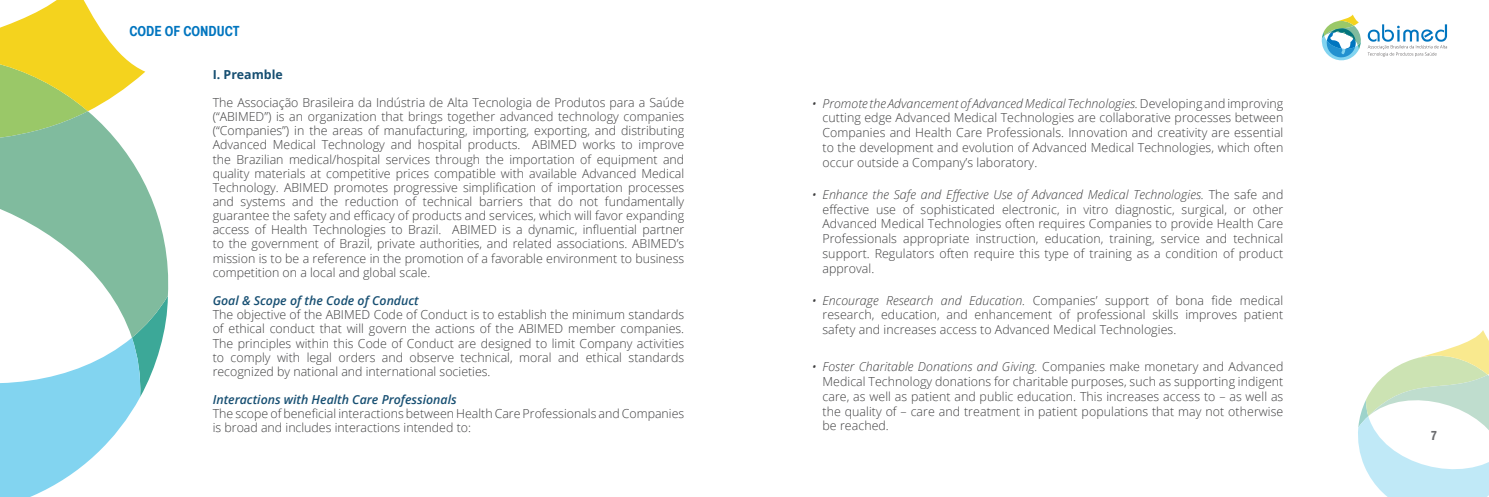
<style>
.page{position:relative;width:1489px;height:497px;background:#fff}
.page>*{position:absolute;margin:0;border:0;box-sizing:border-box;transform-origin:0 0}
.t1{font:15px "Helvetica Medium Condensed Let Plain";color:#0075bf}
.t2{font:13.75px "Helvetica Medium Condensed Let Plain";color:#6c6d70}
.t3{font:300 12.38px/14.1px "Open Sans";color:#3e3e3f;text-align:justify}
.t4{font:italic 600 12.38px "Open Sans";color:#174f72}
.t5{font:700 12.38px "Open Sans";color:#174f72}
.s1{font-style:italic}
</style>
<div class="page">
<svg style="left:0;top:347px;width:161px;height:149px;fill:#82d4f0"></svg>
<svg style="left:41px;top:184px;width:128px;height:163px"></svg>
<svg style="left:0;top:0;width:145px;height:230px"></svg>
<svg style="left:1358px;top:330px;width:130px;height:166px"></svg>
<svg style="left:1367px;top:24px;width:79px;height:33px"></svg>
<svg style="left:1321px;top:15px;width:39px;height:46px"></svg>
<p class="t1" style="left:129px;top:23px;width:112px">CODE OF CONDUCT</p>
<p class="t5" style="left:213px;top:65px;width:72px">I. Preamble</p>
<p class="t3" style="left:213px;top:95px;width:473px">The Associação Brasileira da Indústria de Alta Tecnologia de Produtos para a Saúde (“ABIMED”) is an organization that brings together advanced technology companies (“Companies”) in the areas of manufacturing, importing, exporting, and distributing Advanced Medical Technology and hospital products. ABIMED works to improve the Brazilian medical/hospital services through the importation of equipment and quality materials at competitive prices compatible with available Advanced Medical Technology. ABIMED promotes progressive simplification of importation processes and systems and the reduction of technical barriers that do not fundamentally guarantee the safety and efficacy of products and services, which will favor expanding access of Health Technologies to Brazil. ABIMED is a dynamic, influential partner to the government of Brazil, private authorities, and related associations. ABIMED’s mission is to be a reference in the promotion of a favorable environment to business competition on a local and global scale.</p>
<p class="t4" style="left:213px;top:292px;width:208px">Goal &amp; Scope of the Code of Conduct</p>
<p class="t3" style="left:213px;top:307px;width:473px">The objective of the ABIMED Code of Conduct is to establish the minimum standards of ethical conduct that will govern the actions of the ABIMED member companies.<br>The principles within this Code of Conduct are designed to limit Company activities to comply with legal orders and observe technical, moral and ethical standards recognized by national and international societies.</p>
<p class="t4" style="left:213px;top:390px;width:245px">Interactions with Health Care Professionals</p>
<p class="t3" style="left:213px;top:406px;width:473px">The scope of beneficial interactions between Health Care Professionals and Companies is broad and includes interactions intended to:</p>
<p class="t3" style="left:822px;top:95px;width:462px;line-height:14.8px;text-indent:-11px"><span class="s1">• Promote the Advancement of Advanced Medical Technologies.</span> Developing and improving cutting edge Advanced Medical Technologies are collaborative processes between Companies and Health Care Professionals. Innovation and creativity are essential to the development and evolution of Advanced Medical Technologies, which often occur outside a Company’s laboratory.</p>
<p class="t3" style="left:822px;top:186px;width:462px;line-height:14.8px;text-indent:-11px"><span class="s1">• Enhance the Safe and Effective Use of Advanced Medical Technologies.</span> The safe and effective use of sophisticated electronic, in vitro diagnostic, surgical, or other Advanced Medical Technologies often requires Companies to provide Health Care Professionals appropriate instruction, education, training, service and technical support. Regulators often require this type of training as a condition of product approval.</p>
<p class="t3" style="left:822px;top:292px;width:462px;line-height:14.8px;text-indent:-11px"><span class="s1">• Encourage Research and Education.</span> Companies’ support of bona fide medical research, education, and enhancement of professional skills improves patient safety and increases access to Advanced Medical Technologies.</p>
<p class="t3" style="left:822px;top:358px;width:462px;line-height:14.8px;text-indent:-11px"><span class="s1">• Foster Charitable Donations and Giving.</span> Companies make monetary and Advanced Medical Technology donations for charitable purposes, such as supporting indigent care, as well as patient and public education. This increases access to – as well as the quality of – care and treatment in patient populations that may not otherwise be reached.</p>
<p class="t2" style="left:1430px;top:427px;width:7px">7</p>
</div>
